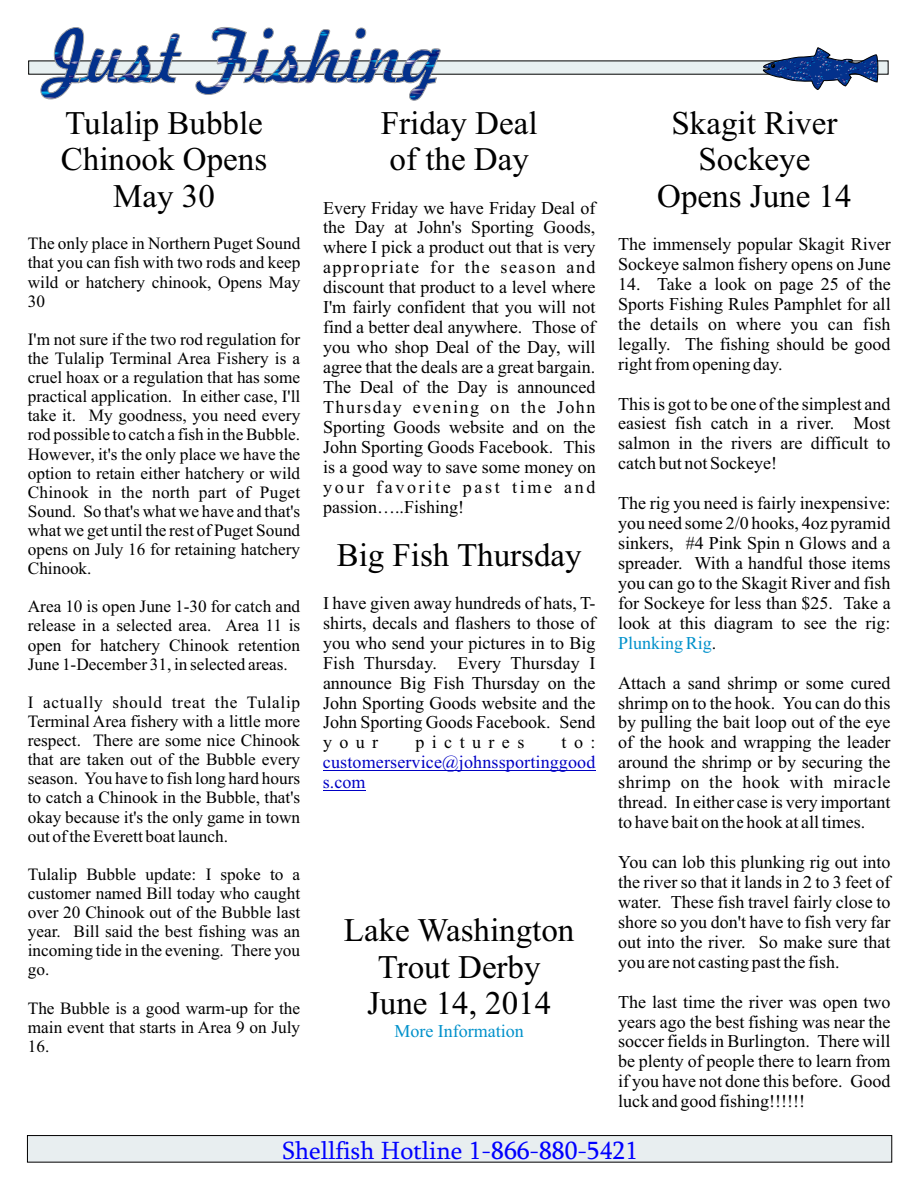
<style>
.page{position:relative;width:918px;height:1188px;background:#fff}
.page>*{position:absolute;margin:0;border:0;box-sizing:border-box;transform-origin:0 0}
.t1{font:33px/36.6px "Times New Roman";color:#000;text-align:center}
.t2{font:25.5px "Sylfaen";color:#00f}
.t3{font:18px/20px "Times New Roman";color:#000;text-align:justify}
.t4{font:18px/20px "Times New Roman";letter-spacing:.01em;color:#0000c4}
.t5{font:18px "Times New Roman";color:#0091cb}
.t6{font:18px "Times New Roman";letter-spacing:.41em;color:#000}
.t7{font:17.25px/19px "Times New Roman";color:#000;text-align:justify}
.s1{color:#0091cb}
</style>
<div class="page">
<div style="left:27px;top:1135px;width:865px;height:27px;background:#e8eef0;border:1px solid #000"></div>
<div style="left:28px;top:61px;width:860px;height:13px;background:#e8f0f1"></div>
<svg style="left:41px;top:27px;width:400px;height:74px"></svg>
<svg style="left:763px;top:47px;width:115px;height:43px"></svg>
<hr style="left:323px;top:770px;width:273px;height:1px;background:#0000c4">
<hr style="left:323px;top:790px;width:43px;height:1px;background:#0000c4">
<h1 class="t1" style="left:61px;top:108px;width:208px">Tulalip Bubble<br>Chinook Opens<br>May 30</h1>
<p class="t7" style="left:28px;top:236px;width:274px">The only place in Northern Puget Sound that you can fish with two rods and keep wild or hatchery chinook, Opens May 30</p>
<p class="t7" style="left:28px;top:331px;width:274px">I'm not sure if the two rod regulation for the Tulalip Terminal Area Fishery is a cruel hoax or a regulation that has some practical application. In either case, I'll take it. My goodness, you need every rod possible to catch a fish in the Bubble.<br>However, it's the only place we have the option to retain either hatchery or wild Chinook in the north part of Puget Sound. So that's what we have and that's what we get until the rest of Puget Sound opens on July 16 for retaining hatchery Chinook.</p>
<p class="t7" style="left:28px;top:599px;width:274px">Area 10 is open June 1-30 for catch and release in a selected area. Area 11 is open for hatchery Chinook retention June 1-December 31, in selected areas.</p>
<p class="t7" style="left:28px;top:694px;width:274px">I actually should treat the Tulalip Terminal Area fishery with a little more respect. There are some nice Chinook that are taken out of the Bubble every season. You have to fish long hard hours to catch a Chinook in the Bubble, that's okay because it's the only game in town out of the Everett boat launch.</p>
<p class="t7" style="left:28px;top:866px;width:274px">Tulalip Bubble update: I spoke to a customer named Bill today who caught over 20 Chinook out of the Bubble last year. Bill said the best fishing was an incoming tide in the evening. There you go.</p>
<p class="t7" style="left:28px;top:1000px;width:274px">The Bubble is a good warm-up for the main event that starts in Area 9 on July 16.</p>
<h1 class="t1" style="left:381px;top:108px;width:158px;text-align:left">Friday Deal of the Day</h1>
<p class="t3" style="left:323px;top:199px;width:274px">Every Friday we have Friday Deal of the Day at John's Sporting Goods, where I pick a product out that is very appropriate for the season and discount that product to a level where I'm fairly confident that you will not find a better deal anywhere. Those of you who shop Deal of the Day, will agree that the deals are a great bargain.<br>The Deal of the Day is announced Thursday evening on the John Sporting Goods website and on the John Sporting Goods Facebook. This is a good way to save some money on your favorite past time and passion…..Fishing!</p>
<h1 class="t1" style="left:337px;top:540px;width:247px">Big Fish Thursday</h1>
<p class="t3" style="left:323px;top:595px;width:274px">I have given away hundreds of hats, T&shy;shirts, decals and flashers to those of you who send your pictures in to Big Fish Thursday. Every Thursday I announce Big Fish Thursday on the John Sporting Goods website and the John Sporting Goods Facebook. Send your</p>
<p class="t6" style="left:415px;top:736px;width:110px">pictures</p>
<p class="t3" style="left:562px;top:734px;width:35px">to:</p>
<p class="t4" style="left:323px;top:754px;width:274px">customerservice@johnssportinggood s.com</p>
<h1 class="t1" style="left:344px;top:915px;width:232px">Lake Washington<br>Trout Derby<br>June 14, 2014</h1>
<p class="t5" style="left:394px;top:1025px;width:131px">More Information</p>
<h1 class="t1" style="left:657px;top:108px;width:196px">Skagit River<br>Sockeye<br>Opens June 14</h1>
<p class="t3" style="left:618px;top:236px;width:274px">The immensely popular Skagit River<br>Sockeye salmon fishery opens on June</p>
<p class="t3" style="left:618px;top:276px;width:274px">14. Take a look on page 25 of the Sports Fishing Rules Pamphlet for all the details on where you can fish legally. The fishing should be good right from opening day.</p>
<p class="t3" style="left:618px;top:395px;width:274px">This is got to be one of the simplest and easiest fish catch in a river. Most salmon in the rivers are difficult to catch but not Sockeye!</p>
<p class="t3" style="left:618px;top:495px;width:274px">The rig you need is fairly inexpensive: you need some 2/0 hooks, 4oz pyramid sinkers, #4 Pink Spin n Glows and a spreader. With a handful those items you can go to the Skagit River and fish for Sockeye for less than $25. Take a look at this diagram to see the rig:<br><span class="s1">Plunking Rig</span>.</p>
<p class="t3" style="left:618px;top:674px;width:274px">Attach a sand shrimp or some cured shrimp on to the hook. You can do this by pulling the bait loop out of the eye of the hook and wrapping the leader around the shrimp or by securing the shrimp on the hook with miracle thread. In either case is very important to have bait on the hook at all times.</p>
<p class="t3" style="left:618px;top:854px;width:274px">You can lob this plunking rig out into the river so that it lands in 2 to 3 feet of water. These fish travel fairly close to shore so you don't have to fish very far out into the river. So make sure that you are not casting past the fish.</p>
<p class="t3" style="left:618px;top:993px;width:274px">The last time the river was open two years ago the best fishing was near the soccer fields in Burlington. There will be plenty of people there to learn from if you have not done this before. Good luck and good fishing!!!!!!</p>
<h2 class="t2" style="left:282px;top:1140px;width:357px">Shellfish Hotline 1-866-880-5421</h2>
</div>
